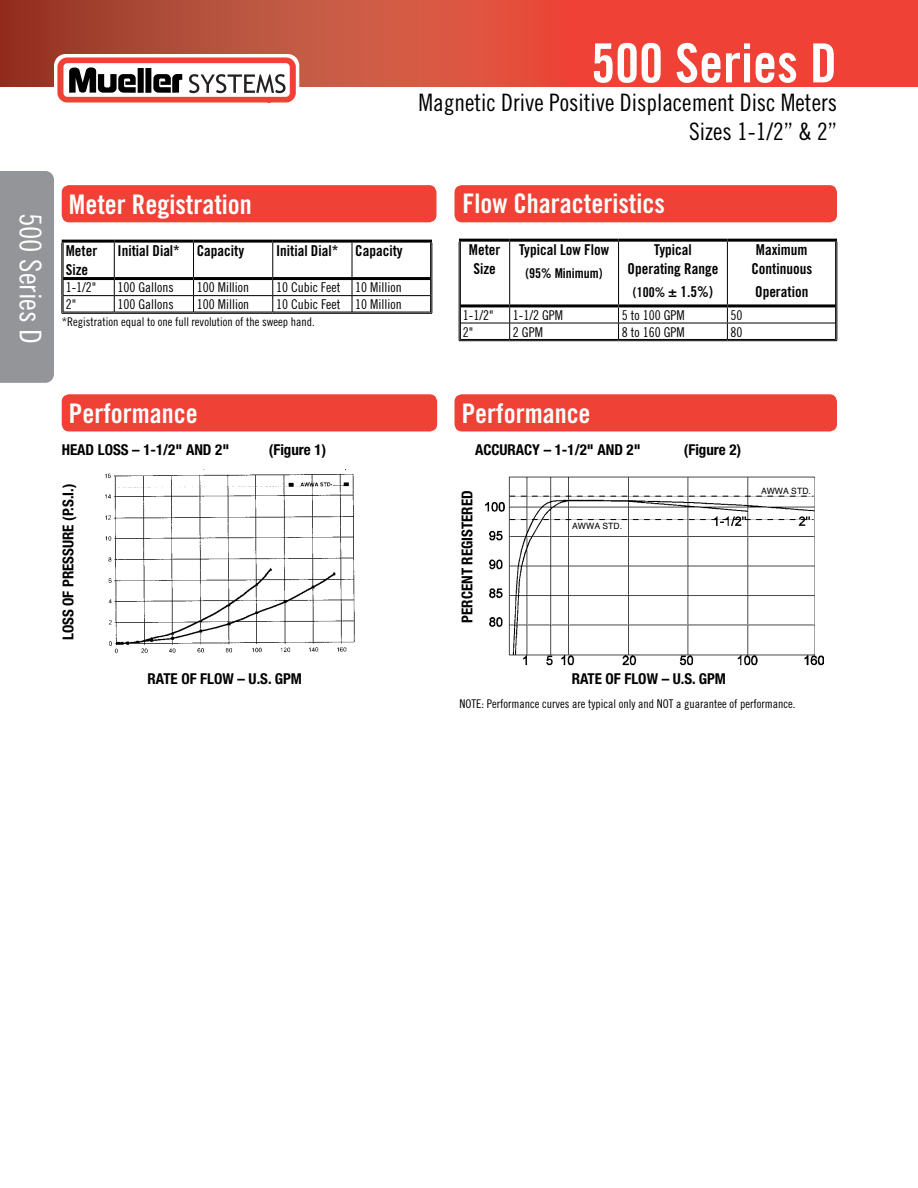
<style>
.page{position:relative;width:918px;height:1188px;background:#fff}
.page>*{position:absolute;margin:0;border:0;box-sizing:border-box;transform-origin:0 0}
.t1{font:54px "Trade Gothic Bold Cond Twenty";color:#fff}
.t2{font:30px "Trade Gothic Cond Eighteen";color:#fff}
.t3{font:27px "Trade Gothic Bold Cond Twenty";color:#fff}
.t4{font:24px/28.8px "Trade Gothic Cond Eighteen";color:#000;text-align:right}
.t5{font:700 condensed 15px "Helvetica Neue";color:#000}
.t6{font:15px/19.5px "Trade Gothic Bold Cond Twenty";color:#000;text-align:center}
.t7{font:13.5px "Trade Gothic Cond Eighteen";color:#000}
.t8{font:13.5px "Trade Gothic Bold Cond Twenty";color:#000}
.t9{font:12px "Trade Gothic Cond Eighteen";color:#000}
.t10{font:8.7px "Helvetica";color:#000}
.s1{font-size:13.5px}
</style>
<div class="page">
<svg style="left:0;top:0;width:918px;height:87px;background:#d54838"></svg>
<svg style="left:54px;top:54px;width:245px;height:49px"></svg>
<div style="left:0;top:171px;width:54px;height:212px;background:#939598"></div>
<hr style="left:114px;top:243px;width:1px;height:34px;background:#000">
<hr style="left:193px;top:243px;width:1px;height:34px;background:#000">
<hr style="left:272px;top:243px;width:1px;height:34px;background:#000">
<hr style="left:352px;top:243px;width:1px;height:34px;background:#000">
<svg style="left:114px;top:280px;width:1px;height:32px"></svg>
<svg style="left:193px;top:280px;width:1px;height:32px"></svg>
<svg style="left:272px;top:280px;width:1px;height:32px"></svg>
<svg style="left:352px;top:280px;width:1px;height:32px"></svg>
<hr style="left:62px;top:243px;width:1px;height:36px;background:#000">
<hr style="left:63px;top:243px;width:1px;height:36px;background:#000">
<hr style="left:430px;top:243px;width:1px;height:36px;background:#000">
<hr style="left:432px;top:243px;width:1px;height:36px;background:#000">
<svg style="left:62px;top:279px;width:2px;height:34px"></svg>
<svg style="left:430px;top:279px;width:3px;height:34px"></svg>
<hr style="left:63px;top:312px;width:51px;height:1px;background:#000">
<hr style="left:62px;top:313px;width:52px;height:1px;background:#000">
<hr style="left:114px;top:312px;width:80px;height:1px;background:#000">
<hr style="left:114px;top:313px;width:80px;height:1px;background:#000">
<hr style="left:194px;top:312px;width:79px;height:1px;background:#000">
<hr style="left:194px;top:313px;width:79px;height:1px;background:#000">
<hr style="left:273px;top:312px;width:79px;height:1px;background:#000">
<hr style="left:273px;top:313px;width:79px;height:1px;background:#000">
<hr style="left:352px;top:312px;width:79px;height:1px;background:#000">
<hr style="left:352px;top:313px;width:80px;height:1px;background:#000">
<hr style="left:62px;top:240px;width:52px;height:3px;background:#000">
<hr style="left:114px;top:240px;width:80px;height:3px;background:#000">
<hr style="left:194px;top:240px;width:79px;height:3px;background:#000">
<hr style="left:273px;top:240px;width:79px;height:3px;background:#000">
<hr style="left:352px;top:240px;width:80px;height:3px;background:#000">
<hr style="left:63px;top:277px;width:51px;height:3px;background:#000">
<hr style="left:114px;top:277px;width:80px;height:3px;background:#000">
<hr style="left:194px;top:277px;width:79px;height:3px;background:#000">
<hr style="left:273px;top:277px;width:79px;height:3px;background:#000">
<hr style="left:352px;top:277px;width:79px;height:3px;background:#000">
<hr style="left:63px;top:295px;width:51px;height:1px;background:#000">
<hr style="left:114px;top:295px;width:80px;height:1px;background:#000">
<hr style="left:194px;top:295px;width:79px;height:1px;background:#000">
<hr style="left:273px;top:295px;width:79px;height:1px;background:#000">
<hr style="left:352px;top:295px;width:79px;height:1px;background:#000">
<hr style="left:509px;top:242px;width:1px;height:62px;background:#000">
<hr style="left:618px;top:242px;width:1px;height:62px;background:#000">
<hr style="left:727px;top:242px;width:1px;height:62px;background:#000">
<hr style="left:460px;top:323px;width:50px;height:1px;background:#000">
<hr style="left:510px;top:323px;width:109px;height:1px;background:#000">
<svg style="left:509px;top:307px;width:1px;height:32px"></svg>
<hr style="left:619px;top:323px;width:108px;height:1px;background:#000">
<svg style="left:618px;top:307px;width:1px;height:32px"></svg>
<hr style="left:727px;top:323px;width:109px;height:1px;background:#000">
<svg style="left:727px;top:307px;width:1px;height:32px"></svg>
<hr style="left:459px;top:242px;width:1px;height:64px;background:#000">
<hr style="left:460px;top:242px;width:1px;height:64px;background:#000">
<hr style="left:835px;top:242px;width:1px;height:64px;background:#000">
<hr style="left:837px;top:242px;width:1px;height:64px;background:#000">
<svg style="left:459px;top:306px;width:2px;height:34px"></svg>
<svg style="left:835px;top:306px;width:3px;height:35px"></svg>
<hr style="left:460px;top:339px;width:50px;height:1px;background:#000">
<hr style="left:459px;top:340px;width:51px;height:1px;background:#000">
<hr style="left:510px;top:339px;width:109px;height:1px;background:#000">
<hr style="left:510px;top:340px;width:109px;height:1px;background:#000">
<hr style="left:619px;top:339px;width:108px;height:1px;background:#000">
<hr style="left:619px;top:340px;width:108px;height:1px;background:#000">
<hr style="left:727px;top:339px;width:109px;height:1px;background:#000">
<hr style="left:727px;top:340px;width:110px;height:1px;background:#000">
<hr style="left:459px;top:239px;width:51px;height:3px;background:#000">
<hr style="left:510px;top:239px;width:109px;height:3px;background:#000">
<hr style="left:619px;top:239px;width:108px;height:3px;background:#000">
<hr style="left:727px;top:239px;width:110px;height:3px;background:#000">
<hr style="left:460px;top:304px;width:50px;height:3px;background:#000">
<hr style="left:510px;top:304px;width:109px;height:3px;background:#000">
<hr style="left:619px;top:304px;width:108px;height:3px;background:#000">
<hr style="left:727px;top:304px;width:109px;height:3px;background:#000">
<img style="left:485px;top:476px;width:338px;height:190px">
<svg style="left:510px;top:519px;width:304px;height:1px"></svg>
<svg style="left:510px;top:496px;width:304px;height:1px"></svg>
<img style="left:105px;top:469px;width:250px;height:185px">
<div style="left:454px;top:185px;width:383px;height:37px;background:#ef4135;border-radius:8px"></div>
<div style="left:62px;top:185px;width:374px;height:37px;background:#ef4135;border-radius:8px"></div>
<div style="left:62px;top:394px;width:375px;height:37px;background:#ef4135;border-radius:8px"></div>
<div style="left:454px;top:394px;width:383px;height:37px;background:#ef4135;border-radius:8px"></div>
<h1 class="t1" style="left:591px;top:30px;width:247px">500 Series D</h1>
<h3 class="t4" style="left:418px;top:88px;width:420px">Magnetic Drive Positive Displacement Disc Meters<br>Sizes 1-1/2” &amp; 2”</h3>
<h2 class="t2" style="left:48px;top:213px;width:133px;rotate:90deg">500 Series D</h2>
<h3 class="t3" style="left:69px;top:187px;width:184px">Meter Registration</h3>
<h3 class="t3" style="left:462px;top:187px;width:204px">Flow Characteristics</h3>
<p class="t6" style="left:66px;top:241px;width:33px;text-align:left">Meter<br>Size</p>
<p class="t6" style="left:118px;top:241px;width:128px">Initial Dial* Capacity</p>
<p class="t6" style="left:276px;top:241px;width:128px">Initial Dial* Capacity</p>
<p class="t7" style="left:66px;top:280px;width:32px">1-1/2"</p>
<p class="t7" style="left:118px;top:280px;width:58px">100 Gallons</p>
<p class="t7" style="left:197px;top:280px;width:54px">100 Million</p>
<p class="t7" style="left:276px;top:280px;width:127px">10 Cubic Feet 10 Million</p>
<p class="t7" style="left:66px;top:297px;width:12px">2"</p>
<p class="t7" style="left:118px;top:297px;width:58px">100 Gallons</p>
<p class="t7" style="left:197px;top:297px;width:54px">100 Million</p>
<p class="t7" style="left:276px;top:297px;width:127px">10 Cubic Feet 10 Million</p>
<p class="t9" style="left:62px;top:315px;width:255px">*Registration equal to one full revolution of the sweep hand.</p>
<p class="t6" style="left:469px;top:240px;width:33px">Meter<br>Size</p>
<p class="t6" style="left:519px;top:240px;width:92px">Typical Low Flow</p>
<p class="t8" style="left:526px;top:265px;width:79px">(95% Minimum)</p>
<p class="t6" style="left:628px;top:240px;width:92px">Typical<br>Operating Range</p>
<p class="t6" style="left:633px;top:282px;width:82px"><span class="s1">(100%</span> ± 1.5%)</p>
<p class="t7" style="left:463px;top:307px;width:32px">1-1/2"</p>
<p class="t7" style="left:513px;top:307px;width:52px">1-1/2 GPM</p>
<p class="t7" style="left:622px;top:307px;width:64px">5 to 100 GPM</p>
<p class="t7" style="left:731px;top:307px;width:13px">50</p>
<p class="t7" style="left:463px;top:324px;width:12px">2"</p>
<p class="t7" style="left:513px;top:324px;width:31px">2 GPM</p>
<p class="t7" style="left:622px;top:324px;width:64px">8 to 160 GPM</p>
<p class="t7" style="left:731px;top:324px;width:13px">80</p>
<p class="t6" style="left:751px;top:240px;width:62px">Maximum<br>Continuous</p>
<p class="t6" style="left:755px;top:282px;width:55px">Operation</p>
<h3 class="t3" style="left:69px;top:397px;width:130px">Performance</h3>
<h3 class="t3" style="left:462px;top:397px;width:130px">Performance</h3>
<p class="t5" style="left:62px;top:441px;width:169px">HEAD LOSS – 1-1/2" AND 2"</p>
<p class="t5" style="left:269px;top:441px;width:59px">(Figure 1)</p>
<p class="t5" style="left:475px;top:441px;width:167px">ACCURACY – 1-1/2" AND 2"</p>
<p class="t5" style="left:684px;top:441px;width:59px">(Figure 2)</p>
<p class="t5" style="left:59px;top:640px;width:158px;rotate:-90deg">LOSS OF PRESSURE (P.S.I.)</p>
<p class="t5" style="left:458px;top:623px;width:134px;rotate:-90deg">PERCENT REGISTERED</p>
<p class="t10" style="left:572px;top:519px;width:52px">AWWA STD.</p>
<p class="t5" style="left:148px;top:670px;width:156px">RATE OF FLOW – U.S. GPM</p>
<p class="t5" style="left:572px;top:670px;width:156px">RATE OF FLOW – U.S. GPM</p>
<p class="t10" style="left:761px;top:484px;width:52px">AWWA STD.</p>
<p class="t9" style="left:460px;top:697px;width:337px">NOTE: Performance curves are typical only and NOT a guarantee of performance.</p>
</div>
